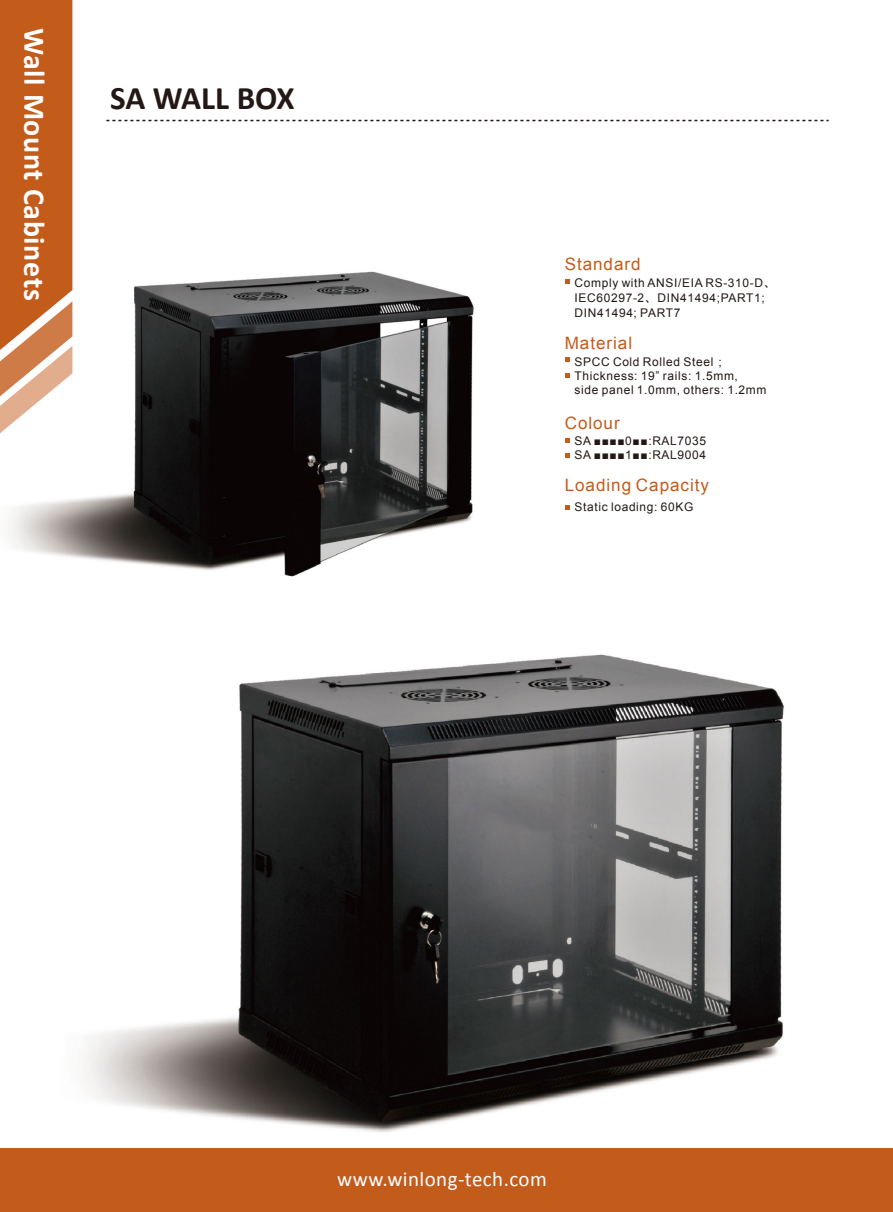
<style>
.page{position:relative;width:893px;height:1212px;background:#fff}
.page>*{position:absolute;margin:0;border:0;box-sizing:border-box;transform-origin:0 0}
.t1{font:700 33px "Calibri";letter-spacing:-.005em;color:#231815}
.t2{font:700 30px "Calibri";letter-spacing:.02em;color:#fff}
.t3{font:21px "Calibri";letter-spacing:.02em;color:#fff}
.t4{font:17.1px "Arial";letter-spacing:.055em;color:#c35b1b}
.t5{font:12px/14.2px "Arial";letter-spacing:.055em;color:#221815}
.s1{font-family:"Arial Unicode MS"}
</style>
<div class="page">
<img style="left:9px;top:265px;width:465px;height:312px">
<svg style="left:565px;top:279px;width:4px;height:5px"></svg>
<svg style="left:565px;top:357px;width:4px;height:5px"></svg>
<svg style="left:565px;top:373px;width:4px;height:5px"></svg>
<svg style="left:565px;top:439px;width:4px;height:4px"></svg>
<svg style="left:565px;top:453px;width:4px;height:5px"></svg>
<svg style="left:565px;top:505px;width:4px;height:4px"></svg>
<svg style="left:106px;top:120px;width:723px;height:1px"></svg>
<svg style="left:0;top:0;width:72px;height:433px;background:#cc7540"></svg>
<img style="left:83px;top:654px;width:701px;height:478px">
<div style="left:0;top:1149px;width:893px;height:63px;background:#c35b1b"></div>
<h2 class="t2" style="left:54px;top:28px;width:274px;rotate:90deg">Wall Mount Cabinets</h2>
<h1 class="t1" style="left:110px;top:77px;width:186px">SA WALL BOX</h1>
<h3 class="t4" style="left:565px;top:253px;width:77px">Standard</h3>
<p class="t5" style="left:574px;top:275px;width:203px;line-height:15.3px">Comply with ANSI/EIA RS-310-D<span class="s1">、<br></span>IEC60297-2<span class="s1">、</span>DIN41494;PART1;<br>DIN41494; PART7</p>
<h3 class="t4" style="left:565px;top:332px;width:69px">Material</h3>
<p class="t5" style="left:574px;top:355px;width:194px">SPCC Cold Rolled Steel<span class="s1">；<br></span>Thickness: 19” rails: 1.5mm,<br>side panel 1.0mm, others: 1.2mm</p>
<h3 class="t4" style="left:565px;top:412px;width:57px">Colour</h3>
<p class="t5" style="left:574px;top:434px;width:133px">SA ■■■■0■■:RAL7035<br>SA ■■■■1■■:RAL9004</p>
<h3 class="t4" style="left:565px;top:473px;width:146px">Loading Capacity</h3>
<p class="t5" style="left:574px;top:500px;width:120px">Static loading: 60KG</p>
<h3 class="t3" style="left:337px;top:1165px;width:211px">www.winlong-tech.com</h3>
</div>
